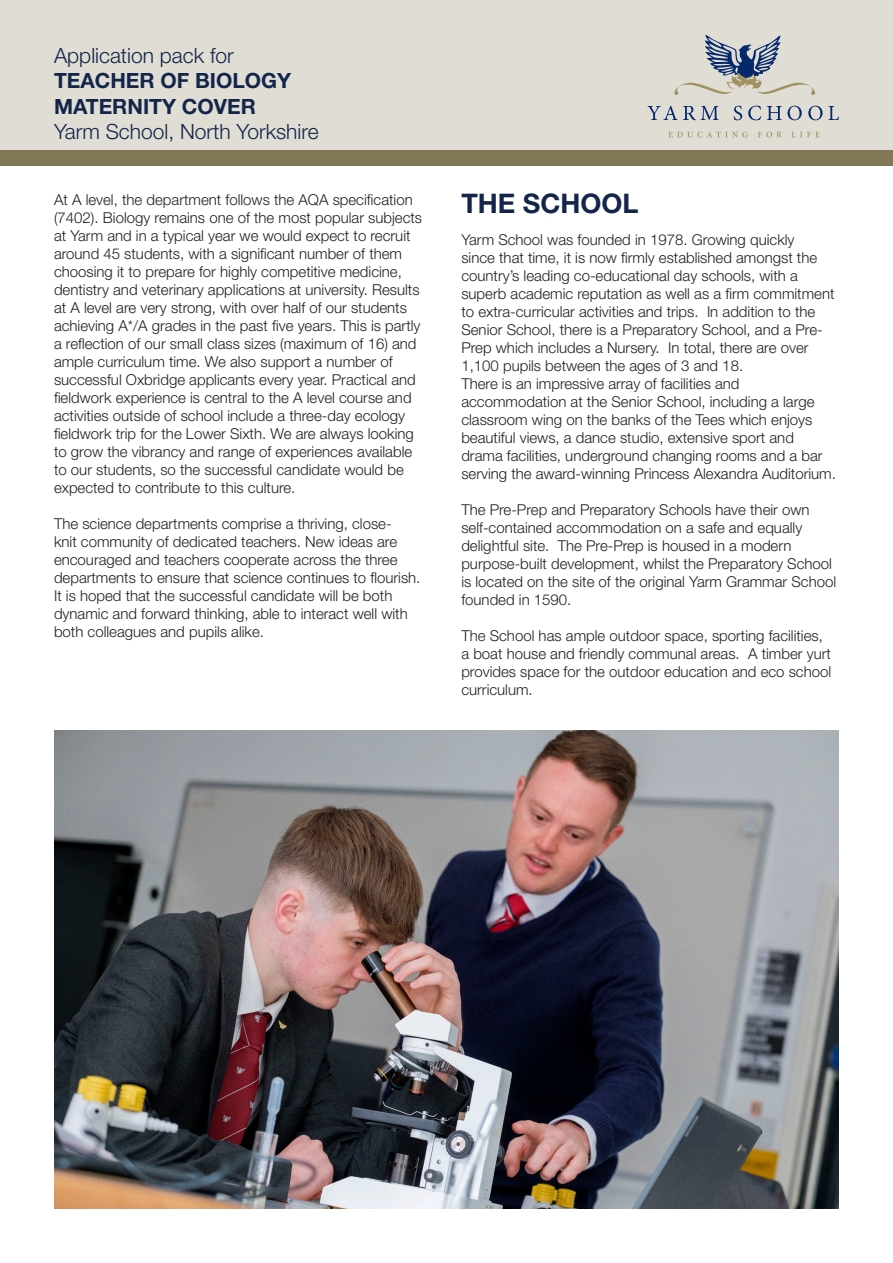
<style>
.page{position:relative;width:893px;height:1263px;background:#fff}
.page>*{position:absolute;margin:0;border:0;box-sizing:border-box;transform-origin:0 0}
.t1{font:700 27px "Helvetica Neue LT Std";color:#13254a}
.t2{font:300 21px "Helvetica Neue LT Std";color:#13254a}
.t3{font:700 21px "Helvetica Neue LT Std";color:#13254a}
.t4{font:300 15px/18px "Helvetica Neue LT Std";color:#231f20}
</style>
<div class="page">
<div style="left:0;top:0;width:893px;height:150px;background:#e0ddd5"></div>
<div style="left:0;top:150px;width:893px;height:16px;background:#827857"></div>
<svg style="left:648px;top:106px;width:71px;height:14px"></svg>
<svg style="left:734px;top:106px;width:8px;height:14px"></svg>
<svg style="left:748px;top:106px;width:13px;height:14px"></svg>
<svg style="left:767px;top:106px;width:35px;height:14px"></svg>
<svg style="left:808px;top:106px;width:31px;height:14px"></svg>
<svg style="left:669px;top:132px;width:79px;height:5px"></svg>
<svg style="left:758px;top:132px;width:24px;height:5px"></svg>
<svg style="left:792px;top:132px;width:28px;height:5px"></svg>
<svg style="left:674px;top:35px;width:141px;height:60px"></svg>
<img style="left:54px;top:730px;width:785px;height:479px">
<p class="t2" style="left:54px;top:43px;width:181px">Application pack for</p>
<p class="t3" style="left:54px;top:68px;width:239px">TEACHER OF BIOLOGY</p>
<p class="t3" style="left:54px;top:93px;width:203px">MATERNITY COVER</p>
<p class="t2" style="left:54px;top:118px;width:266px">Yarm School, North Yorkshire</p>
<p class="t4" style="left:54px;top:190px;width:370px">At A level, the department follows the AQA specification (7402). Biology remains one of the most popular subjects at Yarm and in a typical year we would expect to recruit around 45 students, with a significant number of them choosing it to prepare for highly competitive medicine, dentistry and veterinary applications at university. Results at A level are very strong, with over half of our students achieving A*/A grades in the past five years. This is partly a reflection of our small class sizes (maximum of 16) and ample curriculum time. We also support a number of successful Oxbridge applicants every year. Practical and fieldwork experience is central to the A level course and activities outside of school include a three-day ecology fieldwork trip for the Lower Sixth. We are always looking to grow the vibrancy and range of experiences available to our students, so the successful candidate would be expected to contribute to this culture.</p>
<p class="t4" style="left:54px;top:514px;width:368px">The science departments comprise a thriving, close-<br>knit community of dedicated teachers. New ideas are encouraged and teachers cooperate across the three departments to ensure that science continues to flourish.<br>It is hoped that the successful candidate will be both dynamic and forward thinking, able to interact well with both colleagues and pupils alike.</p>
<p class="t1" style="left:461px;top:187px;width:179px">THE SCHOOL</p>
<p class="t4" style="left:461px;top:230px;width:375px">Yarm School was founded in 1978. Growing quickly<br>since that time, it is now firmly established amongst the country’s leading co-educational day schools, with a superb academic reputation as well as a firm commitment to extra-curricular activities and trips. In addition to the Senior School, there is a Preparatory School, and a Pre-Prep which includes a Nursery. In total, there are over 1,100 pupils between the ages of 3 and 18.</p>
<p class="t4" style="left:461px;top:374px;width:376px">There is an impressive array of facilities and accommodation at the Senior School, including a large classroom wing on the banks of the Tees which enjoys beautiful views, a dance studio, extensive sport and drama facilities, underground changing rooms and a bar serving the award-winning Princess Alexandra Auditorium.</p>
<p class="t4" style="left:461px;top:500px;width:376px">The Pre-Prep and Preparatory Schools have their own self-contained accommodation on a safe and equally delightful site. The Pre-Prep is housed in a modern purpose-built development, whilst the Preparatory School is located on the site of the original Yarm Grammar School founded in 1590.</p>
<p class="t4" style="left:461px;top:626px;width:371px">The School has ample outdoor space, sporting facilities, a boat house and friendly communal areas. A timber yurt provides space for the outdoor education and eco school curriculum.</p>
</div>
